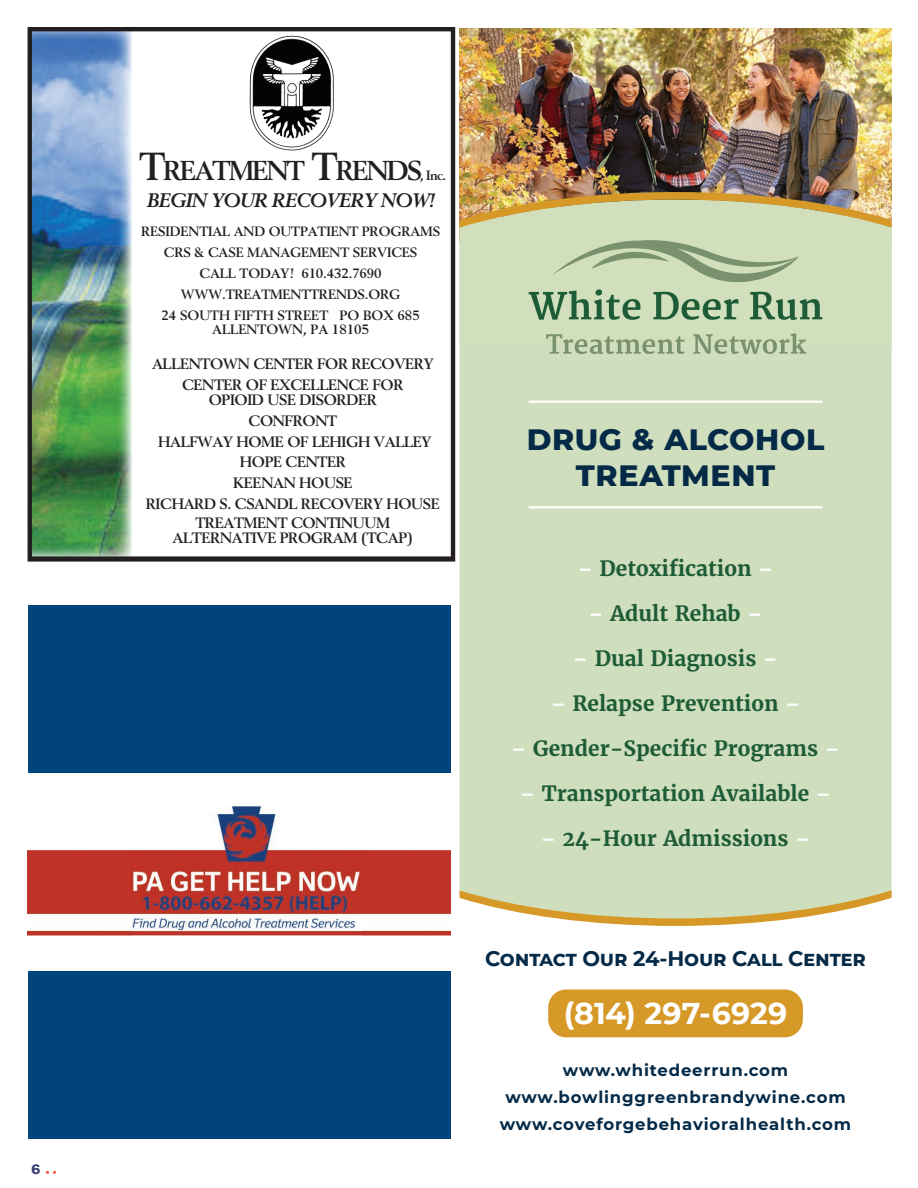
<style>
.page{position:relative;width:918px;height:1188px;background:#fff}
.page>*{position:absolute;margin:0;border:0;box-sizing:border-box;transform-origin:0 0}
.t1{font:800 30px/36px "Montserrat";letter-spacing:.02em;color:#042a47;text-align:center}
.t2{font:700 30px "Montserrat";color:#fff}
.t3{font:700 27px "Berling";letter-spacing:-.07em;color:#231f20}
.t4{font:700 21px "Merriweather";color:#1e5c38}
.t5{font:700 21px "Montserrat";letter-spacing:-.01em;color:#042a47}
.t6{font:italic 700 19.35px "Berling";letter-spacing:-.04em;color:#231f20}
.t7{font:700 16.5px/27px "Montserrat";letter-spacing:.05em;color:#042a47;text-align:center}
.t8{font:700 14.85px/20.9px "Berling";letter-spacing:-.025em;color:#231f20;text-align:center}
.t9{font:700 13.35px/20.9px "Berling";letter-spacing:-.01em;color:#231f20;text-align:center}
.t10{font:700 10.5px "Arial";color:#ef5032}
.s1{font-size:38.55px}
.s2{font-size:13.35px}
.s3{color:#fff}
</style>
<div class="page">
<svg style="left:33px;top:32px;width:417px;height:525px"></svg>
<div style="left:28px;top:27px;width:427px;height:535px;border:4px solid #231f20"></div>
<img style="left:460px;top:28px;width:432px;height:164px">
<div style="left:460px;top:346px;width:432px;height:544px;background:#cfdebc"></div>
<svg style="left:460px;top:890px;width:432px;height:36px"></svg>
<div style="left:460px;top:228px;width:432px;height:118px;background:#d1dfbc"></div>
<img style="left:460px;top:192px;width:432px;height:36px">
<div style="left:548px;top:989px;width:255px;height:48px;background:#d69928;border-radius:18px"></div>
<hr style="left:529px;top:401px;width:293px;height:2px;background:#fff">
<hr style="left:529px;top:506px;width:293px;height:2px;background:#fff">
<svg style="left:553px;top:240px;width:246px;height:42px;background:#b8c9a6"></svg>
<svg style="left:529px;top:289px;width:111px;height:31px;background:#90af8c"></svg>
<svg style="left:653px;top:292px;width:85px;height:28px;background:#8faf8b"></svg>
<svg style="left:750px;top:292px;width:72px;height:28px;background:#89aa87"></svg>
<svg style="left:546px;top:334px;width:139px;height:20px;background:#b2c3a0"></svg>
<svg style="left:693px;top:333px;width:113px;height:21px;background:#b1c3a0"></svg>
<div style="left:28px;top:605px;width:423px;height:168px;background:#00447b"></div>
<div style="left:28px;top:971px;width:423px;height:167px;background:#00447b"></div>
<img style="left:28px;top:805px;width:423px;height:131px">
<p class="t10" style="left:31px;top:1166px;width:27px"><sup>6</sup> • •</p>
<h2 class="t3" style="left:139px;top:154px;width:308px"><span class="s1">T</span>REATMENT <span class="s1">T</span>RENDS<span class="s2">, Inc.</span></h2>
<h3 class="t6" style="left:147px;top:189px;width:289px">BEGIN YOUR RECOVERY NOW!</h3>
<p class="t9" style="left:141px;top:221px;width:300px">RESIDENTIAL AND OUTPATIENT PROGRAMS<br>CRS &amp; CASE MANAGEMENT SERVICES<br>CALL TODAY! 610.432.7690<br>WWW.TREATMENTTRENDS.ORG<br>24 SOUTH FIFTH STREET PO BOX 685</p>
<p class="t9" style="left:212px;top:319px;width:158px">ALLENTOWN, PA 18105</p>
<p class="t8" style="left:152px;top:354px;width:283px">ALLENTOWN CENTER FOR RECOVERY<br>CENTER OF EXCELLENCE FOR</p>
<p class="t8" style="left:146px;top:389px;width:296px">OPIOID USE DISORDER<br>CONFRONT<br>HALFWAY HOME OF LEHIGH VALLEY<br>HOPE CENTER<br>KEENAN HOUSE<br>RICHARD S. CSANDL RECOVERY HOUSE</p>
<p class="t8" style="left:173px;top:516px;width:242px;line-height:14.9px">TREATMENT CONTINUUM<br>ALTERNATIVE PROGRAM (TCAP)</p>
<h1 class="t1" style="left:527px;top:419px;width:299px">DRUG &amp; ALCOHOL<br>TREATMENT</h1>
<h3 class="t4" style="left:578px;top:555px;width:197px"><span class="s3">–</span> Detoxification <span class="s3">–</span></h3>
<h3 class="t4" style="left:589px;top:600px;width:175px"><span class="s3">–</span> Adult Rehab <span class="s3">–</span></h3>
<h3 class="t4" style="left:573px;top:645px;width:207px"><span class="s3">–</span> Dual Diagnosis <span class="s3">–</span></h3>
<h3 class="t4" style="left:551px;top:690px;width:251px"><span class="s3">–</span> Relapse Prevention <span class="s3">–</span></h3>
<h3 class="t4" style="left:511px;top:735px;width:330px"><span class="s3">–</span> Gender-Specific Programs <span class="s3">–</span></h3>
<h3 class="t4" style="left:520px;top:780px;width:313px"><span class="s3">–</span> Transportation Available <span class="s3">–</span></h3>
<h3 class="t4" style="left:541px;top:825px;width:271px"><span class="s3">–</span> 24-Hour Admissions <span class="s3">–</span></h3>
<h3 class="t5" style="left:485px;top:944px;width:383px">Contact Our 24-Hour Call Center</h3>
<h1 class="t2" style="left:564px;top:992px;width:225px">(814) 297-6929</h1>
<p class="t7" style="left:500px;top:1056px;width:353px">www.whitedeerrun.com www.bowlinggreenbrandywine.com www.coveforgebehavioralhealth.com</p>
</div>
